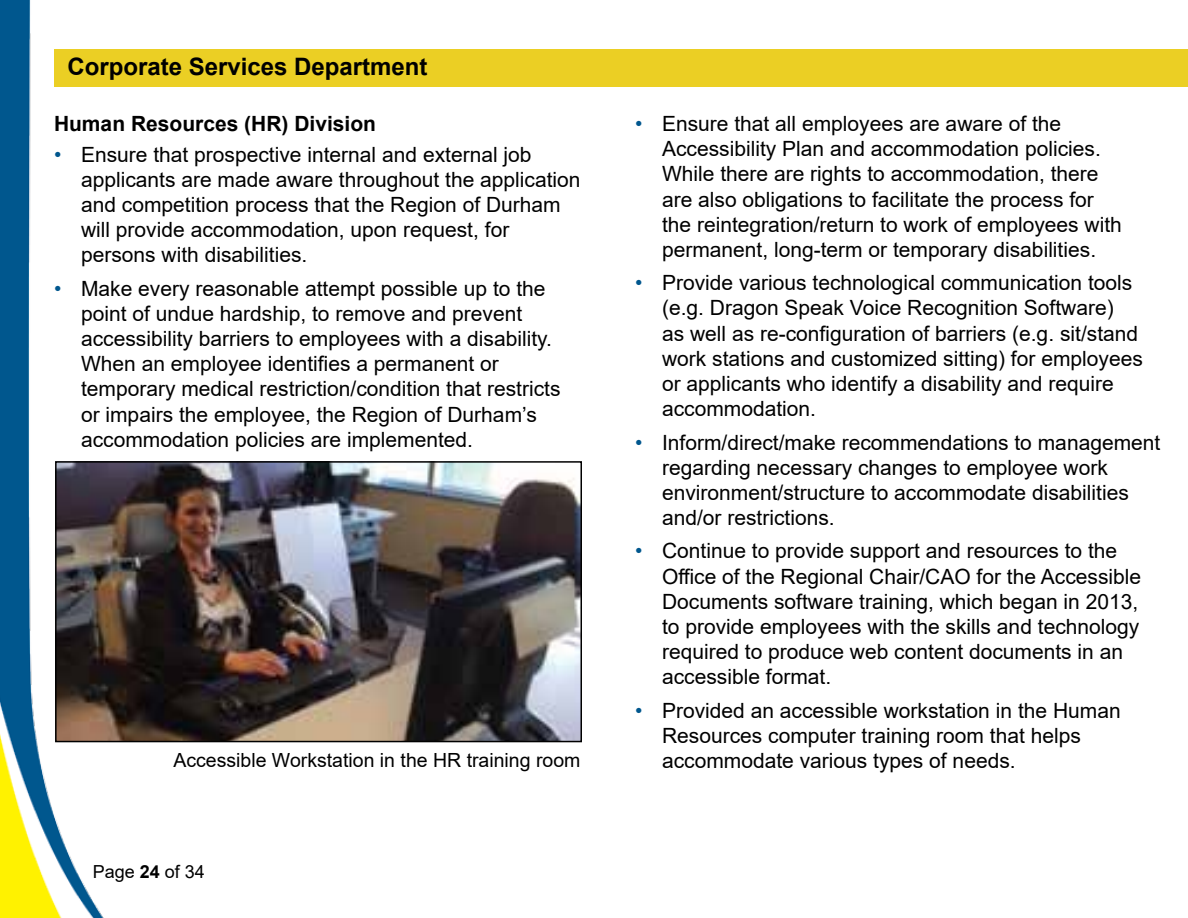
<style>
.page{position:relative;width:1188px;height:918px;background:#fff}
.page>*{position:absolute;margin:0;border:0;box-sizing:border-box;transform-origin:0 0}
.t1{font:700 24px "Arial";color:#000}
.t2{font:21px/25.2px "Arial";color:#000}
.BOLD_TYPE_H3{font:700 21px "Arial";color:#000}
.t3{font:19.5px "Arial";color:#000}
.t4{font:18px "Arial";color:#000}
.s1{color:#00578e}
.s2{font-weight:700}
</style>
<div class="page">
<img style="left:0;top:0;width:119px;height:918px">
<div style="left:54px;top:49px;width:1134px;height:38px;background:#ebcf24"></div>
<img style="left:58px;top:464px;width:521px;height:275px">
<div style="left:55px;top:461px;width:527px;height:281px;border:2px solid #000"></div>
<h2 class="t1" style="left:68px;top:49px;width:362px">Corporate Services Department</h2>
<h3 class="BOLD_TYPE_H3" style="left:54px;top:109px;width:324px">Human Resources (HR) Division</h3>
<p class="t2" style="left:81px;top:141px;width:501px;text-indent:-27px"><span class="s1">•</span> Ensure that prospective internal and external job applicants are made aware throughout the application and competition process that the Region of Durham will provide accommodation, upon request, for persons with disabilities.</p>
<p class="t2" style="left:81px;top:276px;width:481px;text-indent:-27px"><span class="s1">•</span> Make every reasonable attempt possible up to the point of undue hardship, to remove and prevent accessibility barriers to employees with a disability.<br>When an employee identifies a permanent or temporary medical restriction/condition that restricts or impairs the employee, the Region of Durham’s accommodation policies are implemented.</p>
<p class="t3" style="left:173px;top:747px;width:409px">Accessible Workstation in the HR training room</p>
<p class="t4" style="left:93px;top:859px;width:114px">Page <span class="s2">24</span> of 34</p>
<p class="t2" style="left:662px;top:111px;width:461px;text-indent:-27px"><span class="s1">•</span> Ensure that all employees are aware of the Accessibility Plan and accommodation policies.<br>While there are rights to accommodation, there are also obligations to facilitate the process for the reintegration/return to work of employees with permanent, long-term or temporary disabilities.</p>
<p class="t2" style="left:662px;top:270px;width:482px;text-indent:-27px"><span class="s1">•</span> Provide various technological communication tools (e.g. Dragon Speak Voice Recognition Software)<br>as well as re-configuration of barriers (e.g. sit/stand work stations and customized sitting) for employees or applicants who identify a disability and require accommodation.</p>
<p class="t2" style="left:662px;top:429px;width:500px;text-indent:-27px"><span class="s1">•</span> Inform/direct/make recommendations to management regarding necessary changes to employee work environment/structure to accommodate disabilities and/or restrictions.</p>
<p class="t2" style="left:662px;top:538px;width:481px;text-indent:-27px"><span class="s1">•</span> Continue to provide support and resources to the Office of the Regional Chair/CAO for the Accessible Documents software training, which began in 2013, to provide employees with the skills and technology required to produce web content documents in an accessible format.</p>
<p class="t2" style="left:662px;top:698px;width:460px;text-indent:-27px"><span class="s1">•</span> Provided an accessible workstation in the Human<br>Resources computer training room that helps accommodate various types of needs.</p>
</div>
